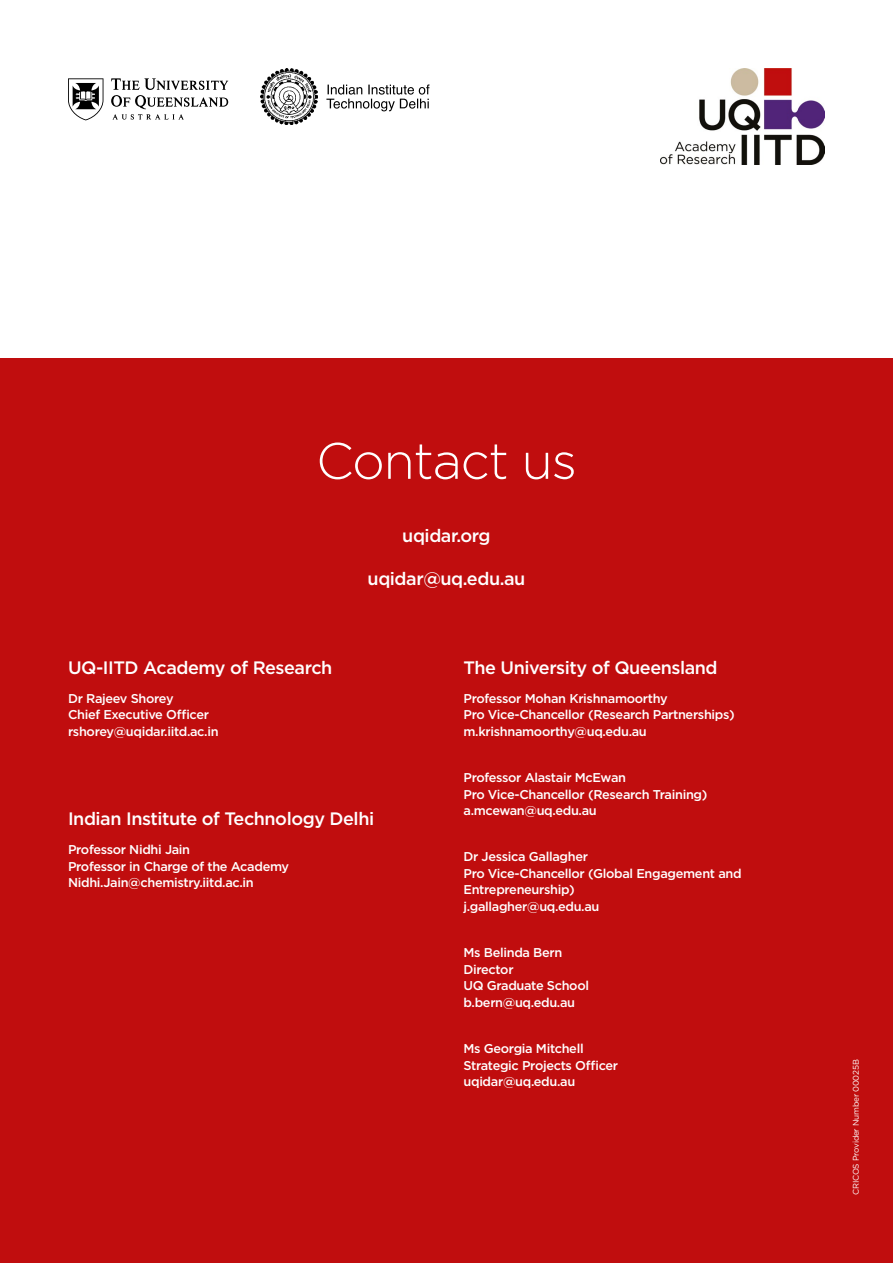
<style>
.page{position:relative;width:893px;height:1263px;background:#fff}
.page>*{position:absolute;margin:0;border:0;box-sizing:border-box;transform-origin:0 0}
.t1{font:300 51px "Gotham";letter-spacing:-.025em;color:#fff}
.t2{font:500 18px "Gotham";letter-spacing:-.025em;color:#fff}
.t3{font:500 12.75px/16.5px "Gotham";letter-spacing:-.025em;color:#fff}
.t4{font:8.25px "Gotham";letter-spacing:-.025em;color:#fff}
</style>
<div class="page">
<div style="left:0;top:358px;width:893px;height:905px;background:#c00d0e"></div>
<img style="left:660px;top:68px;width:165px;height:97px">
<svg style="left:68px;top:78px;width:160px;height:42px"></svg>
<svg style="left:326px;top:84px;width:103px;height:27px"></svg>
<img style="left:260px;top:68px;width:57px;height:57px">
<h1 class="t1" style="left:316px;top:428px;width:262px">Contact us</h1>
<h2 class="t2" style="left:402px;top:524px;width:90px">uqidar.org</h2>
<h2 class="t2" style="left:368px;top:566px;width:159px">uqidar@uq.edu.au</h2>
<h2 class="t2" style="left:68px;top:655px;width:266px">UQ-IITD Academy of Research</h2>
<p class="t3" style="left:68px;top:690px;width:152px">Dr Rajeev Shorey<br>Chief Executive Officer rshorey@uqidar.iitd.ac.in</p>
<h2 class="t2" style="left:68px;top:807px;width:308px">Indian Institute of Technology Delhi</h2>
<p class="t3" style="left:68px;top:841px;width:223px">Professor Nidhi Jain<br>Professor in Charge of the Academy<br>Nidhi.Jain@chemistry.iitd.ac.in</p>
<h2 class="t2" style="left:463px;top:655px;width:256px">The University of Queensland</h2>
<p class="t3" style="left:463px;top:690px;width:273px">Professor Mohan Krishnamoorthy<br>Pro Vice-Chancellor (Research Partnerships) m.krishnamoorthy@uq.edu.au</p>
<p class="t3" style="left:463px;top:769px;width:245px">Professor Alastair McEwan<br>Pro Vice-Chancellor (Research Training) a.mcewan@uq.edu.au</p>
<p class="t3" style="left:463px;top:848px;width:280px">Dr Jessica Gallagher<br>Pro Vice-Chancellor (Global Engagement and<br>Entrepreneurship)<br>j.gallagher@uq.edu.au</p>
<p class="t3" style="left:463px;top:944px;width:127px">Ms Belinda Bern<br>Director<br>UQ Graduate School b.bern@uq.edu.au</p>
<p class="t3" style="left:463px;top:1040px;width:156px">Ms Georgia Mitchell<br>Strategic Projects Officer uqidar@uq.edu.au</p>
<p class="t4" style="left:851px;top:1195px;width:137px;rotate:-90deg">CRICOS Provider Number 00025B</p>
</div>
